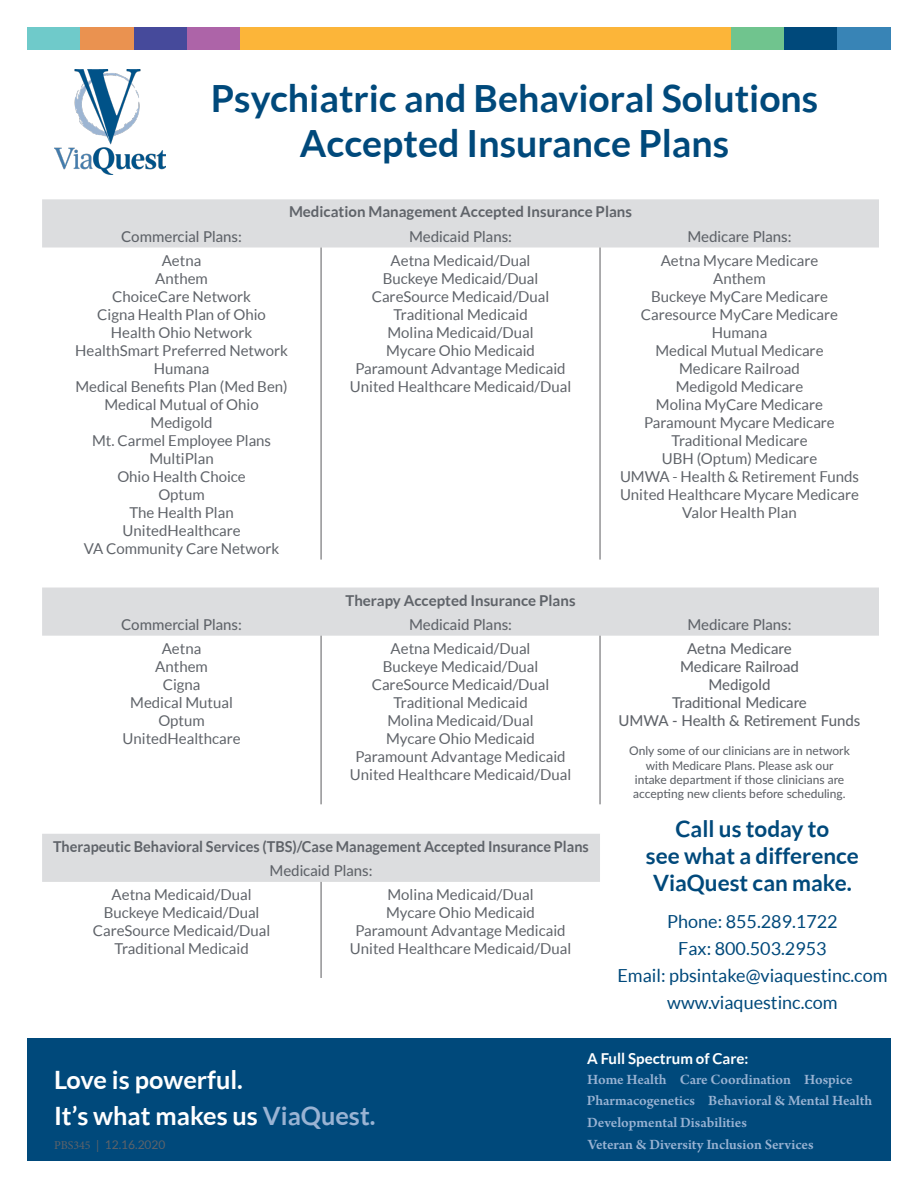
<style>
.page{position:relative;width:918px;height:1188px;background:#fff}
.page>*{position:absolute;margin:0;border:0;box-sizing:border-box;transform-origin:0 0}
.t1{font:700 37.5px "Lato";color:#00497b}
.body_14pt{font:700 25.2px "Lato";color:#fff}
.t2{font:700 22.5px/27px "Lato";color:#00497b;text-align:center}
.t3{font:18px/27px "Lato";color:#00497b;text-align:center}
.Grey{font:15px/18px "Lato";color:#5f6369;text-align:center}
.Grey-2{font:500 15px "Lato";color:#5f6369}
.H1_36pt{font:600 15px "Arno Pro";letter-spacing:-.005em;color:#99b3d3}
.Grey-3{font:700 15px "Lato";color:#5f6369}
.Grey-4{font:700 15px "Lato";color:#5f6369;scale:.96 1}
.H1_36pt-2{font:700 15px "Lato";color:#fff}
.Grey-5{font:500 12px/14.4px "Lato";color:#5f6369;text-align:center}
.t4{font:12px "Lato";color:#5f6369}
.s1{color:#99b3d3}
.s2{font-family:"Minion Pro"}
</style>
<div class="page">
<div style="left:42px;top:199px;width:837px;height:49px;background:#dcdddf"></div>
<svg style="left:42px;top:588px;width:837px;height:294px"></svg>
<hr style="left:321px;top:882px;width:1px;height:96px;background:#5c5c5f">
<hr style="left:321px;top:248px;width:1px;height:312px;background:#5c5c5f">
<hr style="left:600px;top:248px;width:1px;height:312px;background:#5c5c5f">
<hr style="left:321px;top:636px;width:1px;height:168px;background:#5c5c5f">
<hr style="left:600px;top:636px;width:1px;height:168px;background:#5c5c5f">
<img style="left:54px;top:69px;width:111px;height:106px">
<div style="left:27px;top:27px;width:53px;height:23px;background:#6fcaca"></div>
<div style="left:187px;top:27px;width:53px;height:23px;background:#ad64a8"></div>
<div style="left:134px;top:27px;width:53px;height:23px;background:#464a9b"></div>
<div style="left:80px;top:27px;width:54px;height:23px;background:#ea9250"></div>
<div style="left:240px;top:27px;width:491px;height:23px;background:#fcb539"></div>
<div style="left:731px;top:27px;width:53px;height:23px;background:#70c48e"></div>
<div style="left:784px;top:27px;width:54px;height:23px;background:#00497b"></div>
<div style="left:838px;top:27px;width:53px;height:23px;background:#3884b6"></div>
<div style="left:27px;top:1038px;width:864px;height:123px;background:#00497b"></div>
<p class="t1" style="left:211px;top:77px;width:609px">Psychiatric and Behavioral Solutions</p>
<p class="t1" style="left:300px;top:122px;width:431px">Accepted Insurance Plans</p>
<p class="Grey-3" style="left:289px;top:203px;width:344px">Medication Management Accepted Insurance Plans</p>
<p class="Grey-2" style="left:121px;top:225px;width:122px">Commercial Plans:</p>
<p class="Grey-2" style="left:409px;top:225px;width:104px">Medicaid Plans:</p>
<p class="Grey-2" style="left:688px;top:225px;width:105px">Medicare Plans:</p>
<p class="Grey" style="left:162px;top:251px;width:41px">Aetna</p>
<p class="Grey" style="left:155px;top:269px;width:54px">Anthem</p>
<p class="Grey" style="left:112px;top:287px;width:140px">ChoiceCare Network</p>
<p class="Grey" style="left:97px;top:305px;width:170px">Cigna Health Plan of Ohio</p>
<p class="Grey" style="left:111px;top:323px;width:143px">Health Ohio Network</p>
<p class="Grey" style="left:75px;top:341px;width:214px">HealthSmart Preferred Network</p>
<p class="Grey" style="left:154px;top:359px;width:57px">Humana</p>
<p class="Grey" style="left:75px;top:377px;width:214px">Medical Benefits Plan (Med Ben)</p>
<p class="Grey" style="left:104px;top:395px;width:156px">Medical Mutual of Ohio</p>
<p class="Grey" style="left:151px;top:413px;width:64px">Medigold</p>
<p class="Grey" style="left:92px;top:431px;width:181px">Mt. Carmel Employee Plans</p>
<p class="Grey" style="left:149px;top:449px;width:66px">MultiPlan</p>
<p class="Grey" style="left:117px;top:467px;width:130px">Ohio Health Choice</p>
<p class="Grey" style="left:158px;top:485px;width:48px">Optum</p>
<p class="Grey" style="left:129px;top:503px;width:106px">The Health Plan</p>
<p class="Grey" style="left:123px;top:521px;width:120px">UnitedHealthcare</p>
<p class="Grey" style="left:84px;top:539px;width:197px">VA Community Care Network</p>
<p class="Grey" style="left:391px;top:251px;width:141px">Aetna Medicaid/Dual</p>
<p class="Grey" style="left:383px;top:269px;width:157px">Buckeye Medicaid/Dual</p>
<p class="Grey" style="left:372px;top:287px;width:179px">CareSource Medicaid/Dual</p>
<p class="Grey" style="left:393px;top:305px;width:136px">Traditional Medicaid</p>
<p class="Grey" style="left:388px;top:323px;width:148px">Molina Medicaid/Dual</p>
<p class="Grey" style="left:386px;top:341px;width:150px">Mycare Ohio Medicaid</p>
<p class="Grey" style="left:355px;top:359px;width:212px">Paramount Advantage Medicaid</p>
<p class="Grey" style="left:350px;top:377px;width:223px">United Healthcare Medicaid/Dual</p>
<p class="Grey" style="left:661px;top:251px;width:159px">Aetna Mycare Medicare</p>
<p class="Grey" style="left:713px;top:269px;width:54px">Anthem</p>
<p class="Grey" style="left:651px;top:287px;width:178px">Buckeye MyCare Medicare</p>
<p class="Grey" style="left:641px;top:305px;width:199px">Caresource MyCare Medicare</p>
<p class="Grey" style="left:712px;top:323px;width:57px">Humana</p>
<p class="Grey" style="left:655px;top:341px;width:170px">Medical Mutual Medicare<br>Medicare Railroad</p>
<p class="Grey" style="left:676px;top:377px;width:129px">Medigold Medicare</p>
<p class="Grey" style="left:656px;top:395px;width:169px">Molina MyCare Medicare</p>
<p class="Grey" style="left:644px;top:413px;width:192px">Paramount Mycare Medicare</p>
<p class="Grey" style="left:671px;top:431px;width:138px">Traditional Medicare</p>
<p class="Grey" style="left:662px;top:449px;width:157px">UBH (Optum) Medicare</p>
<p class="Grey" style="left:620px;top:467px;width:240px">UMWA - Health &amp; Retirement Funds</p>
<p class="Grey" style="left:620px;top:485px;width:240px">United Healthcare Mycare Medicare</p>
<p class="Grey" style="left:682px;top:503px;width:116px">Valor Health Plan</p>
<p class="Grey-3" style="left:345px;top:592px;width:232px">Therapy Accepted Insurance Plans</p>
<p class="Grey-2" style="left:121px;top:613px;width:122px">Commercial Plans:</p>
<p class="Grey-2" style="left:409px;top:613px;width:104px">Medicaid Plans:</p>
<p class="Grey-2" style="left:688px;top:613px;width:105px">Medicare Plans:</p>
<p class="Grey" style="left:162px;top:639px;width:41px">Aetna</p>
<p class="Grey" style="left:155px;top:657px;width:54px">Anthem</p>
<p class="Grey" style="left:163px;top:675px;width:39px">Cigna</p>
<p class="Grey" style="left:130px;top:693px;width:104px">Medical Mutual</p>
<p class="Grey" style="left:158px;top:711px;width:48px">Optum</p>
<p class="Grey" style="left:123px;top:729px;width:120px">UnitedHealthcare</p>
<p class="Grey-2" style="left:687px;top:638px;width:106px">Aetna Medicare</p>
<p class="Grey-2" style="left:680px;top:656px;width:120px">Medicare Railroad</p>
<p class="Grey-2" style="left:709px;top:674px;width:63px">Medigold</p>
<p class="Grey-2" style="left:672px;top:692px;width:136px">Traditional Medicare</p>
<p class="Grey-2" style="left:619px;top:710px;width:243px">UMWA - Health &amp; Retirement Funds</p>
<p class="Grey-5" style="left:629px;top:743px;width:222px">Only some of our clinicians are in network with Medicare Plans. Please ask our intake department if those clinicians are accepting new clients before scheduling.</p>
<p class="Grey" style="left:391px;top:639px;width:141px">Aetna Medicaid/Dual</p>
<p class="Grey" style="left:383px;top:657px;width:157px">Buckeye Medicaid/Dual</p>
<p class="Grey" style="left:372px;top:675px;width:179px">CareSource Medicaid/Dual</p>
<p class="Grey" style="left:393px;top:693px;width:136px">Traditional Medicaid</p>
<p class="Grey" style="left:388px;top:711px;width:148px">Molina Medicaid/Dual</p>
<p class="Grey" style="left:386px;top:729px;width:150px">Mycare Ohio Medicaid</p>
<p class="Grey" style="left:355px;top:747px;width:212px">Paramount Advantage Medicaid</p>
<p class="Grey" style="left:350px;top:765px;width:223px">United Healthcare Medicaid/Dual</p>
<p class="Grey-4" style="left:53px;top:838px;width:560px">Therapeutic Behavioral Services (TBS)/Case Management Accepted Insurance Plans</p>
<p class="Grey-2" style="left:270px;top:860px;width:104px">Medicaid Plans:</p>
<p class="Grey" style="left:112px;top:885px;width:141px">Aetna Medicaid/Dual</p>
<p class="Grey" style="left:104px;top:903px;width:157px">Buckeye Medicaid/Dual</p>
<p class="Grey" style="left:93px;top:921px;width:179px">CareSource Medicaid/Dual</p>
<p class="Grey" style="left:114px;top:939px;width:136px">Traditional Medicaid</p>
<p class="Grey" style="left:388px;top:885px;width:148px">Molina Medicaid/Dual</p>
<p class="Grey" style="left:386px;top:903px;width:150px">Mycare Ohio Medicaid</p>
<p class="Grey" style="left:355px;top:921px;width:212px">Paramount Advantage Medicaid</p>
<p class="Grey" style="left:350px;top:939px;width:223px">United Healthcare Medicaid/Dual</p>
<p class="t2" style="left:646px;top:815px;width:215px">Call us today to<br>see what a difference<br>ViaQuest can make.</p>
<p class="t3" style="left:667px;top:908px;width:172px">Phone: 855.289.1722</p>
<p class="t3" style="left:618px;top:935px;width:271px">Fax: 800.503.2953<br>Email: pbsintake@viaquestinc.com www.viaquestinc.com</p>
<p class="body_14pt" style="left:54px;top:1065px;width:190px">Love is powerful.</p>
<p class="body_14pt" style="left:54px;top:1101px;width:323px">It’s what makes us <span class="s1">ViaQuest.</span></p>
<p class="t4" style="left:54px;top:1138px;width:113px"><span class="s2">PBS345 |</span> 12.16.2020</p>
<p class="H1_36pt-2" style="left:587px;top:1049px;width:163px">A Full Spectrum of Care:</p>
<p class="H1_36pt" style="left:680px;top:1071px;width:113px">Care Coordination</p>
<p class="H1_36pt" style="left:587px;top:1092px;width:110px">Pharmacogenetics</p>
<p class="H1_36pt" style="left:587px;top:1071px;width:81px">Home Health</p>
<p class="H1_36pt" style="left:804px;top:1071px;width:50px">Hospice</p>
<p class="H1_36pt" style="left:708px;top:1092px;width:165px">Behavioral &amp; Mental Health</p>
<p class="H1_36pt" style="left:587px;top:1113px;width:161px">Developmental Disabilities</p>
<p class="H1_36pt" style="left:588px;top:1136px;width:227px">Veteran &amp; Diversity Inclusion Services</p>
</div>
